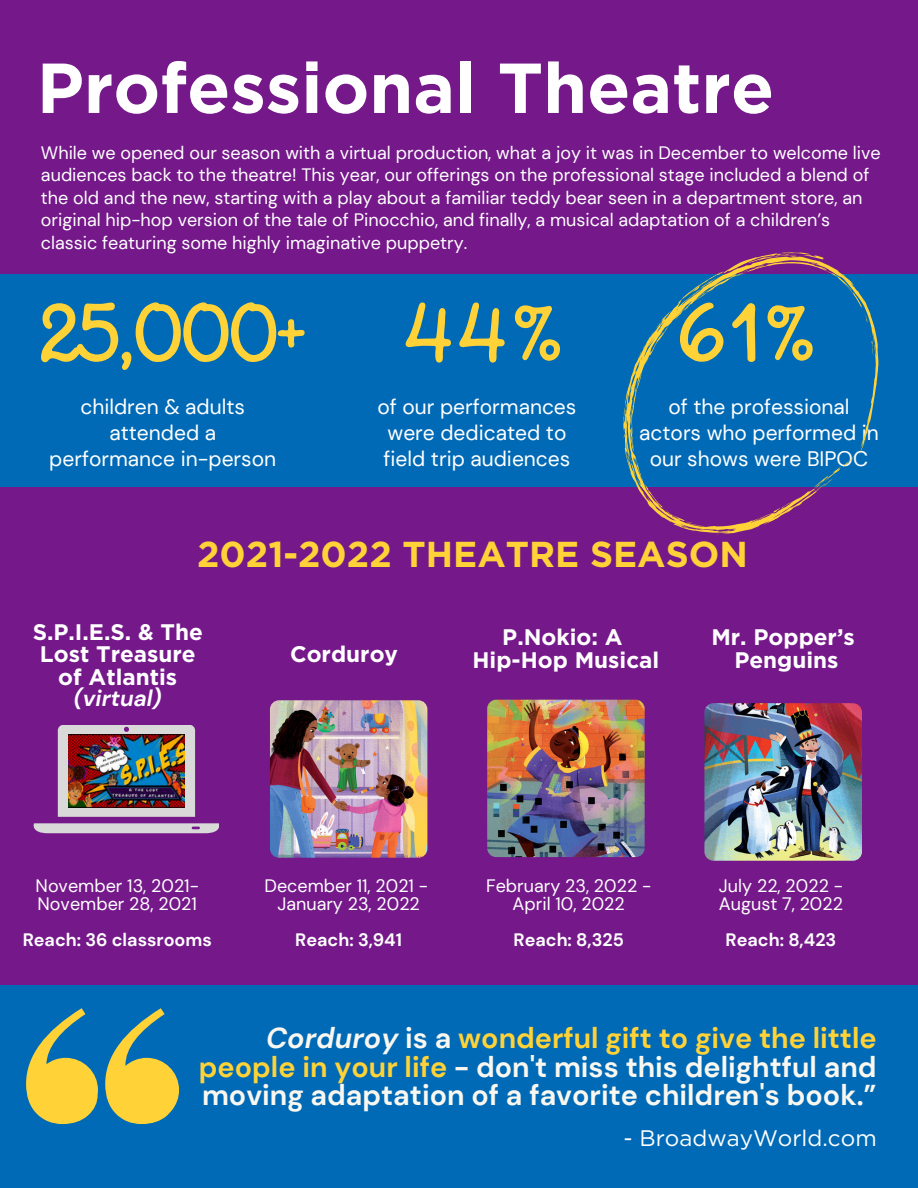
<style>
.page{position:relative;width:918px;height:1188px;background:#75188a}
.page>*{position:absolute;margin:0;border:0;box-sizing:border-box;transform-origin:0 0}
.t1{font:93px "DO Script Regular";letter-spacing:-.075em;color:#ffd337}
.t2{font:700 70.5px "Gotham";color:#fff}
.t3{font:700 36px "Gotham";color:#ffd337}
.t4{font:700 28.8px/28.2px "DM Sans";color:#f9f7f0;text-align:justify}
.t5{font:700 22.5px/22.5px "Gotham";color:#fff;text-align:center}
.t6{font:22.5px "Gotham";color:#fff}
.t7{font:italic 700 22.5px "DM Sans";color:#fff}
.t8{font:21px/25.8px "DM Sans";color:#fff;text-align:center}
.t9{font:18px/22.5px "DM Sans";color:#fff}
.t10{font:700 18px "DM Sans";color:#fff}
.s1{font-style:italic}
.s2{color:#ffd337}
</style>
<div class="page">
<svg style="left:34px;top:725px;width:185px;height:108px"></svg>
<img style="left:68px;top:735px;width:117px;height:73px">
<div style="left:0;top:274px;width:918px;height:212px;background:#006ab6"></div>
<svg style="left:568px;top:378px;width:350px;height:156px"></svg>
<svg style="left:811px;top:454px;width:48px;height:37px"></svg>
<svg style="left:715px;top:528px;width:16px;height:7px"></svg>
<svg style="left:686px;top:516px;width:17px;height:16px"></svg>
<svg style="left:662px;top:508px;width:13px;height:17px"></svg>
<svg style="left:626px;top:456px;width:14px;height:28px"></svg>
<svg style="left:642px;top:493px;width:11px;height:6px"></svg>
<svg style="left:619px;top:393px;width:18px;height:48px"></svg>
<svg style="left:631px;top:252px;width:251px;height:133px"></svg>
<svg style="left:860px;top:432px;width:9px;height:15px"></svg>
<img style="left:270px;top:700px;width:157px;height:158px;border-radius:9px">
<img style="left:487px;top:700px;width:158px;height:157px;border-radius:9px">
<img style="left:704px;top:703px;width:158px;height:158px;border-radius:9px">
<div style="left:0;top:985px;width:918px;height:203px;background:#006ab6"></div>
<svg style="left:26px;top:1008px;width:72px;height:116px"></svg>
<svg style="left:105px;top:1008px;width:74px;height:116px"></svg>
<p class="t2" style="left:37px;top:45px;width:739px">Professional Theatre</p>
<p class="t9" style="left:41px;top:141px;width:841px">While we opened our season with a virtual production, what a joy it was in December to welcome live audiences back to the theatre! This year, our offerings on the professional stage included a blend of the old and the new, starting with a play about a familiar teddy bear seen in a department store, an original hip-hop version of the tale of Pinocchio, and finally, a musical adaptation of a children’s classic featuring some highly imaginative puppetry.</p>
<p class="t1" style="left:34px;top:279px;width:276px">25,000+</p>
<p class="t8" style="left:49px;top:394px;width:228px">children &amp; adults attended a performance in-person</p>
<p class="t1" style="left:402px;top:279px;width:164px">44%</p>
<p class="t8" style="left:378px;top:394px;width:200px;text-align:left">of our performances were dedicated to field trip audiences</p>
<p class="t1" style="left:673px;top:279px;width:145px">61%</p>
<p class="t8" style="left:639px;top:394px;width:241px">of the professional actors who performed in our shows were BIPOC</p>
<p class="t3" style="left:197px;top:532px;width:552px">2021-2022 THEATRE SEASON</p>
<p class="t5" style="left:33px;top:620px;width:172px">S.P.I.E.S. &amp; The<br>Lost Treasure of Atlantis</p>
<p class="t7" style="left:74px;top:684px;width:89px">(virtual)</p>
<p class="t5" style="left:290px;top:643px;width:109px">Corduroy</p>
<p class="t5" style="left:502px;top:626px;width:122px">P.Nokio: A</p>
<p class="t5" style="left:472px;top:649px;width:188px">Hip-Hop Musical</p>
<p class="t5" style="left:711px;top:626px;width:145px">Mr. Popper’s</p>
<p class="t5" style="left:734px;top:649px;width:106px">Penguins</p>
<p class="t9" style="left:36px;top:877px;width:165px;line-height:18px">November 13, 2021-<br>November 28, 2021</p>
<p class="t10" style="left:23px;top:928px;width:191px">Reach: 36 classrooms</p>
<p class="t9" style="left:264px;top:874px;width:165px">December 11, 2021 -</p>
<p class="t9" style="left:277px;top:892px;width:144px">January 23, 2022</p>
<p class="t10" style="left:295px;top:928px;width:108px">Reach: 3,941</p>
<p class="t9" style="left:486px;top:874px;width:167px">February 23, 2022 -</p>
<p class="t9" style="left:513px;top:892px;width:114px">April 10, 2022</p>
<p class="t10" style="left:514px;top:928px;width:112px">Reach: 8,325</p>
<p class="t9" style="left:719px;top:874px;width:125px">July 22, 2022 -</p>
<p class="t9" style="left:719px;top:892px;width:126px">August 7, 2022</p>
<p class="t10" style="left:726px;top:928px;width:112px">Reach: 8,423</p>
<p class="t4" style="left:199px;top:1024px;width:679px;text-indent:67px"><span class="s1">Corduroy</span> is a <span class="s2">wonderful gift to give the little people in your life</span> - don't miss this delightful and moving adaptation of a favorite children's book.”</p>
<p class="t6" style="left:624px;top:1124px;width:255px">- BroadwayWorld.com</p>
</div>
